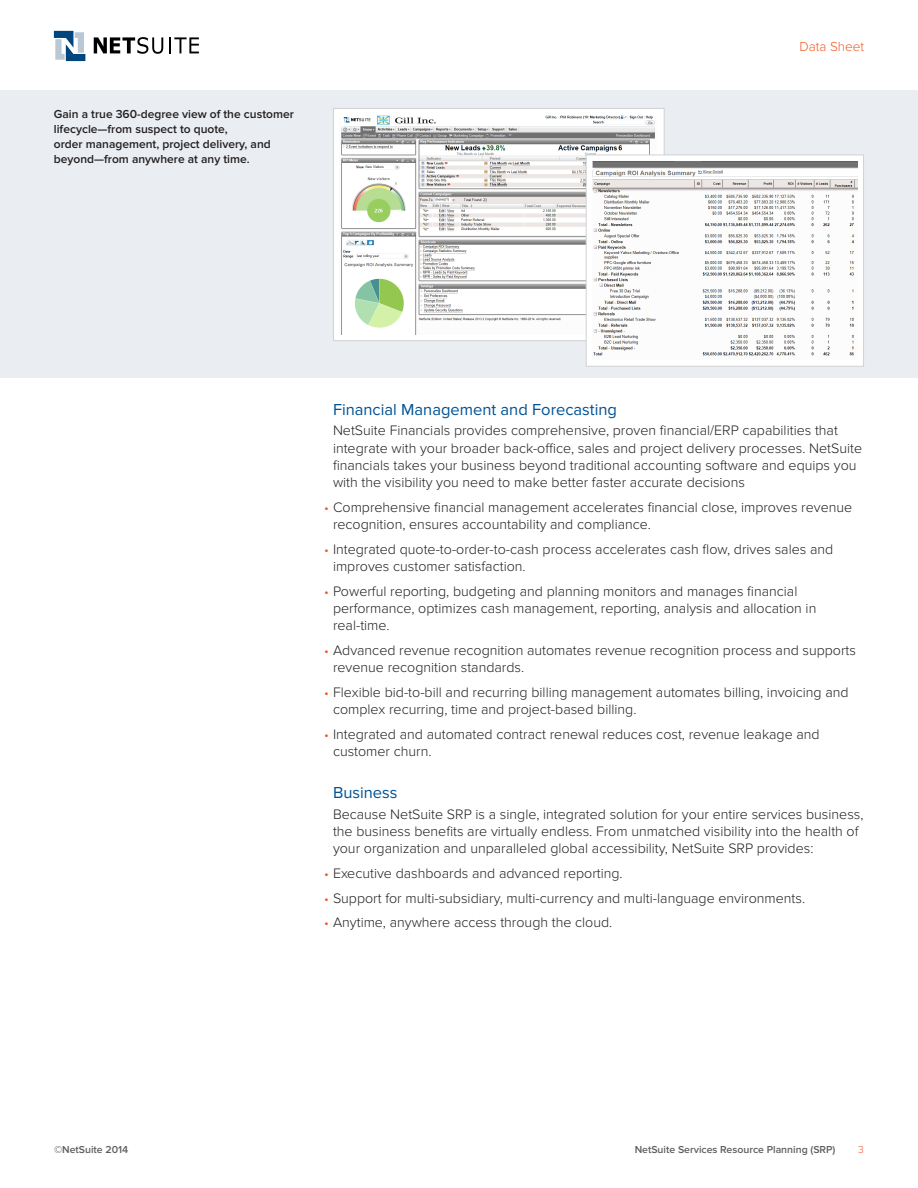
<style>
.page{position:relative;width:918px;height:1188px;background:#fff}
.page>*{position:absolute;margin:0;border:0;box-sizing:border-box;transform-origin:0 0}
.Subhead_1{font:16.5px "Proxima Nova";color:#005294}
.General_Text{font:300 14.25px/17.2px "Proxima Nova";color:#231f20}
.t1{font:300 13.5px "Proxima Nova";color:#f25b21}
.Banner_Caption{font:600 12px/15px "Proxima Nova";color:#231f20}
.t2{font:600 10.5px "Proxima Nova";color:#5f5f62}
.t3{font:300 10.5px "Proxima Nova";color:#f25b21}
.s1{font-size:13.5px;color:#f25b21}
</style>
<div class="page">
<svg style="left:54px;top:31px;width:31px;height:30px"></svg>
<svg style="left:94px;top:37px;width:69px;height:17px"></svg>
<svg style="left:169px;top:37px;width:30px;height:16px"></svg>
<div style="left:0;top:90px;width:918px;height:288px;background:#eaeef2"></div>
<div style="left:333px;top:108px;width:332px;height:233px;background:#fff;border:1px solid #d1d2d4"></div>
<img style="left:341px;top:115px;width:314px;height:219px">
<div style="left:586px;top:154px;width:278px;height:213px;background:#fff;border:1px solid #d1d2d4"></div>
<img style="left:593px;top:161px;width:264px;height:195px">
<p class="Banner_Caption" style="left:54px;top:106px;width:242px">Gain a true 360-degree view of the customer lifecycle—from suspect to quote,</p>
<p class="Banner_Caption" style="left:54px;top:136px;width:218px">order management, project delivery, and beyond—from anywhere at any time.</p>
<p class="t1" style="left:799px;top:39px;width:66px">Data Sheet</p>
<p class="Subhead_1" style="left:333px;top:400px;width:286px">Financial Management and Forecasting</p>
<p class="General_Text" style="left:333px;top:422px;width:531px">NetSuite Financials provides comprehensive, proven financial/ERP capabilities that integrate with your broader back-office, sales and project delivery processes. NetSuite financials takes your business beyond traditional accounting software and equips you with the visibility you need to make better faster accurate decisions</p>
<p class="General_Text" style="left:333px;top:499px;width:521px;text-indent:-9px"><span class="s1">•</span> Comprehensive financial management accelerates financial close, improves revenue recognition, ensures accountability and compliance.</p>
<p class="General_Text" style="left:333px;top:541px;width:502px;text-indent:-9px"><span class="s1">•</span> Integrated quote-to-order-to-cash process accelerates cash flow, drives sales and improves customer satisfaction.</p>
<p class="General_Text" style="left:333px;top:583px;width:485px;text-indent:-9px"><span class="s1">•</span> Powerful reporting, budgeting and planning monitors and manages financial performance, optimizes cash management, reporting, analysis and allocation in real-time.</p>
<p class="General_Text" style="left:333px;top:642px;width:525px;text-indent:-9px"><span class="s1">•</span> Advanced revenue recognition automates revenue recognition process and supports revenue recognition standards.</p>
<p class="General_Text" style="left:333px;top:684px;width:517px;text-indent:-9px"><span class="s1">•</span> Flexible bid-to-bill and recurring billing management automates billing, invoicing and complex recurring, time and project-based billing.</p>
<p class="General_Text" style="left:333px;top:726px;width:488px;text-indent:-9px"><span class="s1">•</span> Integrated and automated contract renewal reduces cost, revenue leakage and customer churn.</p>
<p class="Subhead_1" style="left:333px;top:783px;width:66px">Business</p>
<p class="General_Text" style="left:333px;top:805px;width:532px">Because NetSuite SRP is a single, integrated solution for your entire services business, the business benefits are virtually endless. From unmatched visibility into the health of your organization and unparalleled global accessibility, NetSuite SRP provides:</p>
<p class="General_Text" style="left:324px;top:865px;width:300px"><span class="s1">•</span> Executive dashboards and advanced reporting.</p>
<p class="General_Text" style="left:324px;top:889px;width:483px"><span class="s1">•</span> Support for multi-subsidiary, multi-currency and multi-language environments.</p>
<p class="General_Text" style="left:324px;top:914px;width:290px"><span class="s1">•</span> Anytime, anywhere access through the cloud.</p>
<p class="t2" style="left:54px;top:1143px;width:76px">©NetSuite 2014</p>
<p class="t2" style="left:635px;top:1143px;width:202px">NetSuite Services Resource Planning (SRP)</p>
<p class="t3" style="left:858px;top:1143px;width:7px">3</p>
</div>
